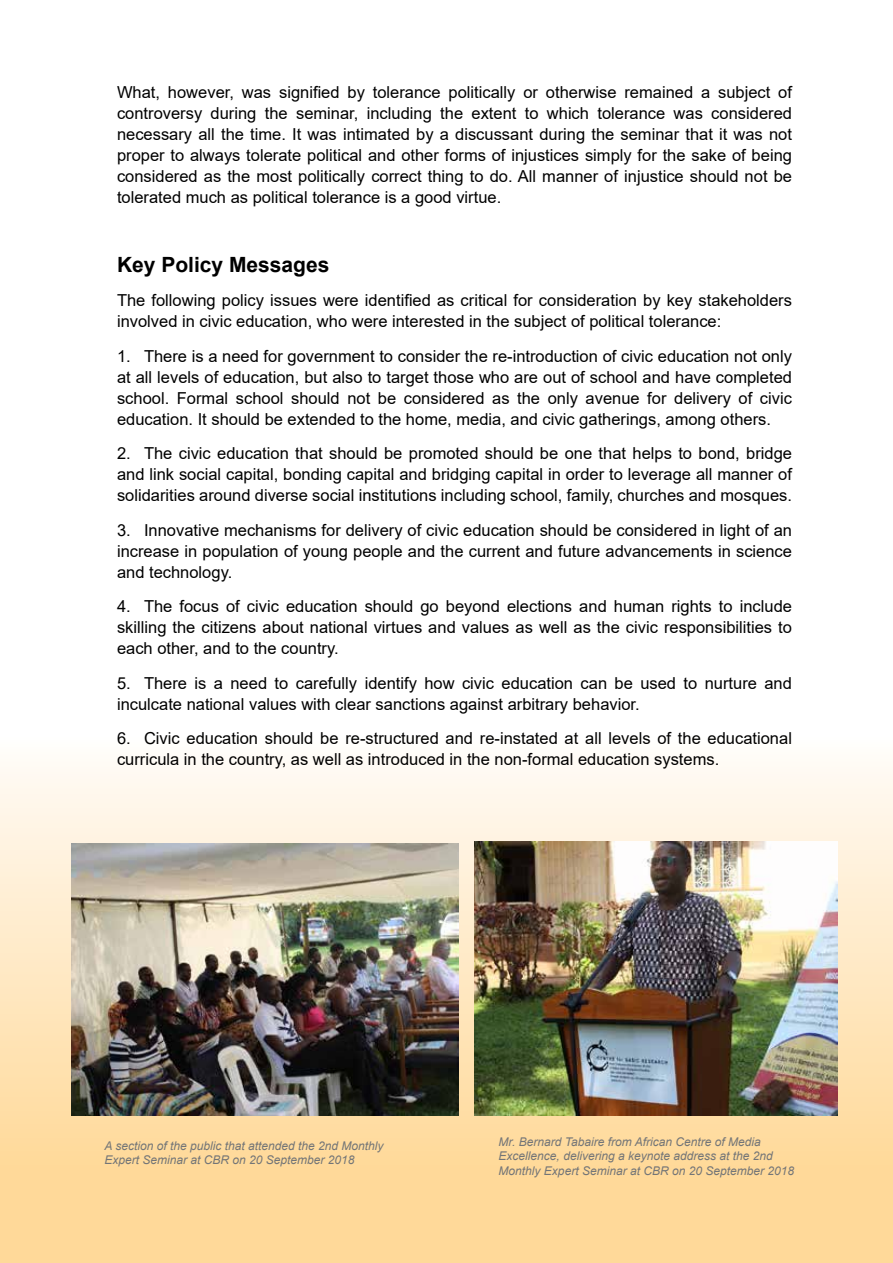
<style>
.page{position:relative;width:893px;height:1263px;background:#fff}
.page>*{position:absolute;margin:0;border:0;box-sizing:border-box;transform-origin:0 0}
.t1{font:700 21px "Arial";color:#000}
.t2{font:16.5px/21px "Arial";color:#000;text-align:justify}
.t3{font:italic 12px/14.4px "Arial";color:#737577}
</style>
<div class="page">
<svg style="left:0;top:766px;width:893px;height:497px;background:#fee3b7"></svg>
<img style="left:72px;top:843px;width:386px;height:272px">
<img style="left:475px;top:841px;width:362px;height:274px">
<p class="t2" style="left:117px;top:81px;width:677px">What, however, was signified by tolerance politically or otherwise remained a subject of controversy during the seminar, including the extent to which tolerance was considered necessary all the time. It was intimated by a discussant during the seminar that it was not proper to always tolerate political and other forms of injustices simply for the sake of being considered as the most politically correct thing to do. All manner of injustice should not be tolerated much as political tolerance is a good virtue.</p>
<p class="t1" style="left:117px;top:249px;width:214px">Key Policy Messages</p>
<p class="t2" style="left:117px;top:290px;width:676px">The following policy issues were identified as critical for consideration by key stakeholders involved in civic education, who were interested in the subject of political tolerance:</p>
<p class="t2" style="left:117px;top:345px;width:676px">1. There is a need for government to consider the re-introduction of civic education not only at all levels of education, but also to target those who are out of school and have completed school. Formal school should not be considered as the only avenue for delivery of civic education. It should be extended to the home, media, and civic gatherings, among others.</p>
<p class="t2" style="left:117px;top:443px;width:676px">2. The civic education that should be promoted should be one that helps to bond, bridge and link social capital, bonding capital and bridging capital in order to leverage all manner of solidarities around diverse social institutions including school, family, churches and mosques.</p>
<p class="t2" style="left:117px;top:519px;width:676px">3. Innovative mechanisms for delivery of civic education should be considered in light of an increase in population of young people and the current and future advancements in science and technology.</p>
<p class="t2" style="left:117px;top:596px;width:676px">4. The focus of civic education should go beyond elections and human rights to include skilling the citizens about national virtues and values as well as the civic responsibilities to each other, and to the country.</p>
<p class="t2" style="left:117px;top:672px;width:676px">5. There is a need to carefully identify how civic education can be used to nurture and inculcate national values with clear sanctions against arbitrary behavior.</p>
<p class="t2" style="left:117px;top:728px;width:676px">6. Civic education should be re-structured and re-instated at all levels of the educational curricula in the country, as well as introduced in the non-formal education systems.</p>
<p class="t3" style="left:105px;top:1138px;width:281px">A section of the public that attended the 2nd Monthly<br>Expert Seminar at CBR on 20 September 2018</p>
<p class="t3" style="left:499px;top:1135px;width:297px">Mr. Bernard Tabaire from African Centre of Media<br>Excellence, delivering a keynote address at the 2nd<br>Monthly Expert Seminar at CBR on 20 September 2018</p>
</div>
